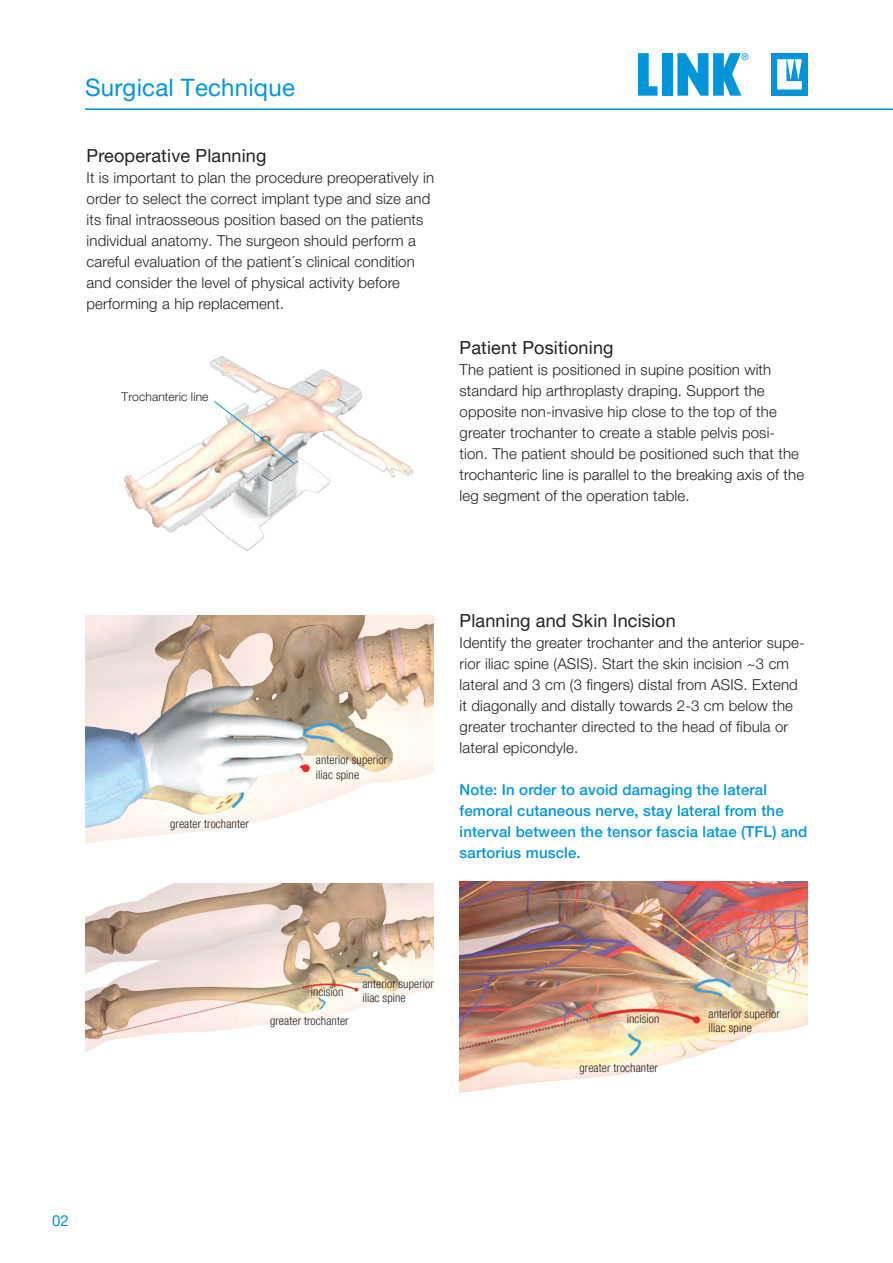
<style>
.page{position:relative;width:893px;height:1263px;background:#fff}
.page>*{position:absolute;margin:0;border:0;box-sizing:border-box;transform-origin:0 0}
.t1{font:24px "Helvetica Neue LT Pro";letter-spacing:.01em;color:#0095d9}
.text_headline{font:18px "Helvetica Neue LT Pro";letter-spacing:.01em;color:#231f20}
.continuous_text{font:300 15px/21px "Helvetica Neue LT Pro";letter-spacing:.01em;color:#231f20}
.continuous_text-2{font:500 15px/21px "Helvetica Neue LT Pro";letter-spacing:.01em;color:#0095d9}
.t2{font:15px "Helvetica Neue LT Pro";color:#0095d9}
.continuous_text-3{font:300 condensed 12px/14.4px "Helvetica Neue LT Pro";letter-spacing:.01em;color:#231f20}
.continuous_text-4{font:300 12px "Helvetica Neue LT Pro";letter-spacing:.01em;color:#231f20}
</style>
<div class="page">
<div style="left:771px;top:53px;width:37px;height:43px;background:#0095d9"></div>
<svg style="left:777px;top:59px;width:25px;height:31px"></svg>
<svg style="left:638px;top:53px;width:19px;height:43px"></svg>
<div style="left:662px;top:53px;width:11px;height:43px;background:#0095d9"></div>
<svg style="left:677px;top:53px;width:71px;height:43px"></svg>
<hr style="left:85px;top:108px;width:808px;height:2px;background:#0095d9">
<img style="left:124px;top:356px;width:290px;height:195px">
<img style="left:85px;top:616px;width:349px;height:228px">
<img style="left:85px;top:883px;width:349px;height:169px">
<svg style="left:213px;top:400px;width:83px;height:65px"></svg>
<img style="left:459px;top:881px;width:349px;height:212px">
<h1 class="t1" style="left:85px;top:72px;width:211px">Surgical Technique</h1>
<p class="text_headline" style="left:87px;top:144px;width:181px">Preoperative Planning</p>
<p class="continuous_text" style="left:87px;top:167px;width:349px">It is important to plan the procedure preoperatively in order to select the correct implant type and size and its final intraosseous position based on the patients individual anatomy. The surgeon should perform a careful evaluation of the patient´s clinical condition and consider the level of physical activity before performing a hip replacement.</p>
<p class="continuous_text-4" style="left:122px;top:390px;width:88px">Trochanteric line</p>
<p class="text_headline" style="left:460px;top:336px;width:155px">Patient Positioning</p>
<p class="continuous_text" style="left:460px;top:359px;width:346px">The patient is positioned in supine position with standard hip arthroplasty draping. Support the opposite non-invasive hip close to the top of the greater trochanter to create a stable pelvis posi&shy;tion. The patient should be positioned such that the trochanteric line is parallel to the breaking axis of the leg segment of the operation table.</p>
<p class="continuous_text-3" style="left:170px;top:816px;width:80px">greater trochanter</p>
<p class="continuous_text-3" style="left:316px;top:753px;width:73px">anterior superior iliac spine</p>
<p class="text_headline" style="left:460px;top:609px;width:218px">Planning and Skin Incision</p>
<p class="continuous_text" style="left:460px;top:632px;width:347px">Identify the greater trochanter and the anterior supe&shy;rior iliac spine (ASIS). Start the skin incision ~3 cm lateral and 3 cm (3 fingers) distal from ASIS. Extend it diagonally and distally towards 2-3 cm below the greater trochanter directed to the head of fibula or lateral epicondyle.</p>
<p class="continuous_text-2" style="left:460px;top:779px;width:349px">Note: In order to avoid damaging the lateral femoral cutaneous nerve, stay lateral from the interval between the tensor fascia latae (TFL) and sartorius muscle.</p>
<p class="continuous_text-3" style="left:311px;top:985px;width:34px">incision</p>
<p class="continuous_text-3" style="left:362px;top:976px;width:73px">anterior superior iliac spine</p>
<p class="continuous_text-3" style="left:270px;top:1013px;width:80px">greater trochanter</p>
<p class="continuous_text-3" style="left:627px;top:1011px;width:34px">incision</p>
<p class="continuous_text-3" style="left:579px;top:1061px;width:80px">greater trochanter</p>
<p class="continuous_text-3" style="left:708px;top:1006px;width:73px">anterior superior iliac spine</p>
<p class="t2" style="left:52px;top:1211px;width:18px">02</p>
</div>
